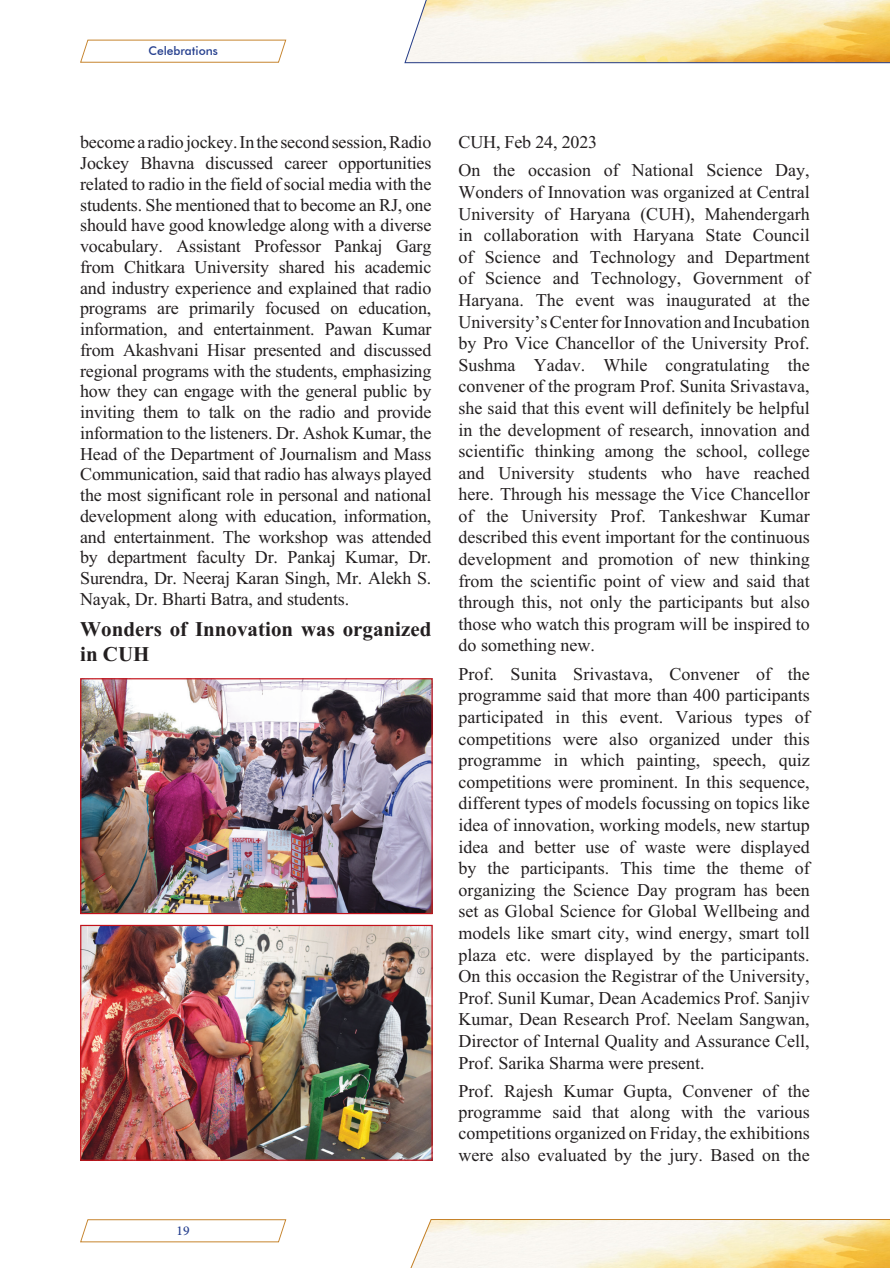
<style>
.page{position:relative;width:890px;height:1268px;background:#fff}
.page>*{position:absolute;margin:0;border:0;box-sizing:border-box;transform-origin:0 0}
.t1{font:700 21px/25.2px "Times New Roman";color:#231f20}
.t2{font:18px/21.6px "Times New Roman";color:#231f20;text-align:justify}
.t3{font:500 13.5px "Minion Pro";color:#253f8e}
.t4{font:500 12px "Futura BT";color:#253f8e}
</style>
<div class="page">
<svg style="left:80px;top:1219px;width:206px;height:23px"></svg>
<img style="left:82px;top:680px;width:348px;height:232px">
<div style="left:80px;top:678px;width:352px;height:236px;border:1px solid #c4121a"></div>
<img style="left:82px;top:926px;width:348px;height:232px">
<div style="left:80px;top:924px;width:352px;height:236px;border:1px solid #c4121a"></div>
<svg style="left:80px;top:39px;width:206px;height:24px"></svg>
<svg style="left:404px;top:0;width:486px;height:63px"></svg>
<svg style="left:410px;top:1219px;width:480px;height:49px"></svg>
<p class="t4" style="left:148px;top:43px;width:71px">Celebrations</p>
<p class="t2" style="left:80px;top:132px;width:353px;line-height:20.7px">become a radio jockey. In the second session, Radio Jockey Bhavna discussed career opportunities related to radio in the field of social media with the students. She mentioned that to become an RJ, one should have good knowledge along with a diverse vocabulary. Assistant Professor Pankaj Garg from Chitkara University shared his academic and industry experience and explained that radio programs are primarily focused on education, information, and entertainment. Pawan Kumar from Akashvani Hisar presented and discussed regional programs with the students, emphasizing how they can engage with the general public by inviting them to talk on the radio and provide information to the listeners. Dr. Ashok Kumar, the Head of the Department of Journalism and Mass Communication, said that radio has always played the most significant role in personal and national development along with education, information, and entertainment. The workshop was attended by department faculty Dr. Pankaj Kumar, Dr.<br>Surendra, Dr. Neeraj Karan Singh, Mr. Alekh S.<br>Nayak, Dr. Bharti Batra, and students.</p>
<p class="t1" style="left:80px;top:615px;width:353px">Wonders of Innovation was organized in CUH</p>
<p class="t3" style="left:177px;top:1221px;width:15px">19</p>
<p class="t2" style="left:458px;top:128px;width:352px;line-height:28px">CUH, Feb 24, 2023<br>On the occasion of National Science Day,</p>
<p class="t2" style="left:458px;top:181px;width:353px">Wonders of Innovation was organized at Central University of Haryana (CUH), Mahendergarh in collaboration with Haryana State Council of Science and Technology and Department of Science and Technology, Government of Haryana. The event was inaugurated at the University’s Center for Innovation and Incubation by Pro Vice Chancellor of the University Prof.<br>Sushma Yadav. While congratulating the convener of the program Prof. Sunita Srivastava, she said that this event will definitely be helpful in the development of research, innovation and scientific thinking among the school, college and University students who have reached here. Through his message the Vice Chancellor of the University Prof. Tankeshwar Kumar described this event important for the continuous development and promotion of new thinking from the scientific point of view and said that through this, not only the participants but also those who watch this program will be inspired to do something new.</p>
<p class="t2" style="left:458px;top:663px;width:353px">Prof. Sunita Srivastava, Convener of the programme said that more than 400 participants participated in this event. Various types of competitions were also organized under this programme in which painting, speech, quiz competitions were prominent. In this sequence, different types of models focussing on topics like idea of innovation, working models, new startup idea and better use of waste were displayed by the participants. This time the theme of organizing the Science Day program has been set as Global Science for Global Wellbeing and models like smart city, wind energy, smart toll plaza etc. were displayed by the participants.<br>On this occasion the Registrar of the University, Prof. Sunil Kumar, Dean Academics Prof. Sanjiv Kumar, Dean Research Prof. Neelam Sangwan, Director of Internal Quality and Assurance Cell, Prof. Sarika Sharma were present.</p>
<p class="t2" style="left:458px;top:1079px;width:353px">Prof. Rajesh Kumar Gupta, Convener of the programme said that along with the various competitions organized on Friday, the exhibitions were also evaluated by the jury. Based on the</p>
</div>
